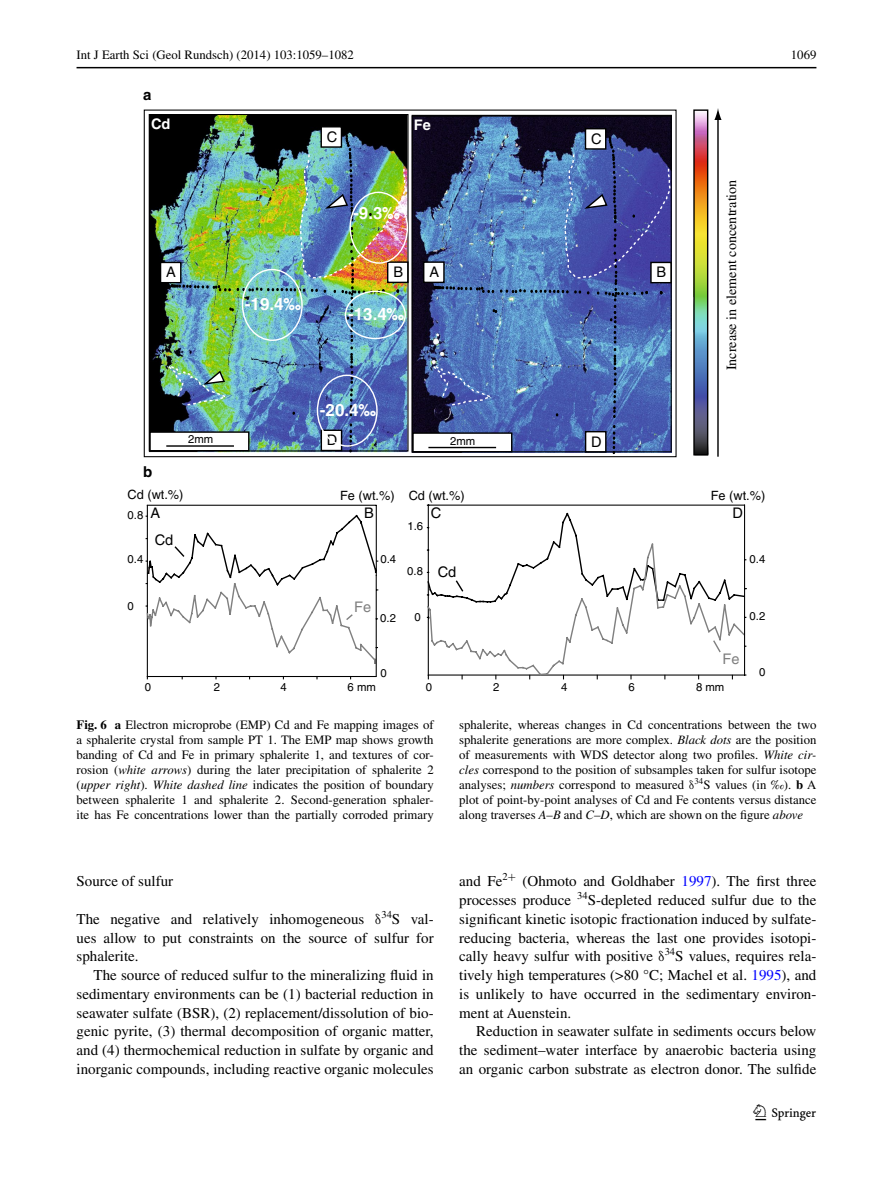
<style>
.page{position:relative;width:893px;height:1187px;background:#fff}
.page>*{position:absolute;margin:0;border:0;box-sizing:border-box;transform-origin:0 0}
.t1{font:22.5px "Springnew";color:#000}
.t2{font:700 16.95px "Helvetica";color:#fff}
.t3{font:15px/18.8px "Times";color:#000;text-align:justify}
.t4{font:700 15px "Helvetica";color:#000}
.t5{font:14.55px "Helvetica";color:#000}
.t6{font:14.55px "Helvetica";color:#808080}
.t7{font:700 14.55px "Helvetica";color:#fff}
.t8{font:14.25px "Times";color:#000}
.t9{font:12.75px/15px "Times";color:#000;text-align:justify}
.t10{font:12.75px "Helvetica";color:#000}
.t11{font:11.4px "Helvetica";color:#000}
.s1{font-weight:700}
.s2{font-style:italic}
.s3{font-family:"MTGU"}
.s4{color:#00f}
</style>
<div class="page">
<hr style="left:77px;top:67px;width:739px;height:1px;background:#000">
<hr style="left:429px;top:504px;width:315px;height:1px;background:#000">
<hr style="left:428px;top:505px;width:1px;height:170px;background:#000">
<svg style="left:426px;top:603px;width:320px;height:73px"></svg>
<hr style="left:744px;top:505px;width:1px;height:170px;background:#000">
<svg style="left:426px;top:512px;width:320px;height:91px"></svg>
<svg style="left:712px;top:638px;width:10px;height:16px"></svg>
<hr style="left:147px;top:505px;width:1px;height:100px;background:#000">
<hr style="left:147px;top:676px;width:229px;height:1px;background:#000">
<hr style="left:147px;top:504px;width:229px;height:1px;background:#000">
<hr style="left:147px;top:606px;width:1px;height:72px;background:#000">
<hr style="left:376px;top:505px;width:1px;height:70px;background:#000">
<hr style="left:376px;top:575px;width:1px;height:101px;background:#000">
<svg style="left:146px;top:513px;width:232px;height:151px"></svg>
<svg style="left:143px;top:109px;width:534px;height:348px"></svg>
<svg style="left:201px;top:116px;width:518px;height:342px"></svg>
<svg style="left:714px;top:108px;width:8px;height:12px"></svg>
<img style="left:165px;top:153px;width:506px;height:254px">
<img style="left:241px;top:191px;width:168px;height:256px">
<svg style="left:695px;top:112px;width:11px;height:341px;background:#9f936f"></svg>
<div style="left:693px;top:109px;width:15px;height:346px;border:1px solid #000"></div>
<p class="t9" style="left:77px;top:48px;width:279px">Int J Earth Sci (Geol Rundsch) (2014) 103:1059–1082</p>
<p class="t9" style="left:791px;top:48px;width:27px">1069</p>
<p class="t4" style="left:143px;top:85px;width:10px">a</p>
<p class="t7" style="left:151px;top:115px;width:21px">Cd</p>
<p class="t5" style="left:327px;top:128px;width:12px">C</p>
<p class="t7" style="left:414px;top:115px;width:19px">Fe</p>
<p class="t5" style="left:591px;top:130px;width:12px">C</p>
<p class="t2" style="left:353px;top:202px;width:48px">-9.3‰</p>
<p class="t5" style="left:166px;top:264px;width:11px">A</p>
<p class="t5" style="left:393px;top:263px;width:11px">B</p>
<p class="t2" style="left:245px;top:294px;width:57px">-19.4‰</p>
<p class="t2" style="left:348px;top:303px;width:57px">-13.4‰</p>
<p class="t5" style="left:429px;top:263px;width:11px">A</p>
<p class="t5" style="left:657px;top:264px;width:11px">B</p>
<p class="t2" style="left:320px;top:400px;width:57px">-20.4‰</p>
<p class="t4" style="left:143px;top:463px;width:11px">b</p>
<p class="t5" style="left:327px;top:431px;width:12px">D</p>
<p class="t11" style="left:188px;top:432px;width:27px">2mm</p>
<p class="t5" style="left:591px;top:433px;width:12px">D</p>
<p class="t11" style="left:450px;top:434px;width:27px">2mm</p>
<p class="t8" style="left:723px;top:370px;width:192px;rotate:-90deg">Increase in element concentration</p>
<p class="t10" style="left:128px;top:487px;width:57px">Cd (wt.%)</p>
<p class="t5" style="left:150px;top:504px;width:11px">A</p>
<p class="t5" style="left:364px;top:505px;width:11px">B</p>
<p class="t10" style="left:340px;top:487px;width:126px">Fe (wt.%) Cd (wt.%)</p>
<p class="t10" style="left:711px;top:487px;width:56px">Fe (wt.%)</p>
<p class="t5" style="left:431px;top:504px;width:12px">C</p>
<p class="t5" style="left:732px;top:504px;width:12px">D</p>
<p class="t11" style="left:128px;top:508px;width:17px">0.8</p>
<p class="t11" style="left:407px;top:519px;width:17px">1.6</p>
<p class="t5" style="left:155px;top:531px;width:20px">Cd</p>
<p class="t11" style="left:128px;top:552px;width:17px">0.4</p>
<p class="t11" style="left:380px;top:552px;width:17px">0.4</p>
<p class="t11" style="left:750px;top:552px;width:17px">0.4</p>
<p class="t11" style="left:407px;top:564px;width:17px">0.8</p>
<p class="t5" style="left:438px;top:563px;width:20px">Cd</p>
<p class="t11" style="left:128px;top:599px;width:8px">0</p>
<p class="t6" style="left:354px;top:598px;width:19px">Fe</p>
<p class="t11" style="left:380px;top:611px;width:17px">0.2</p>
<p class="t11" style="left:414px;top:610px;width:8px">0</p>
<p class="t11" style="left:750px;top:609px;width:17px">0.2</p>
<p class="t6" style="left:723px;top:650px;width:19px">Fe</p>
<p class="t11" style="left:380px;top:666px;width:8px">0</p>
<p class="t11" style="left:759px;top:665px;width:8px">0</p>
<p class="t11" style="left:145px;top:680px;width:8px">0</p>
<p class="t11" style="left:214px;top:680px;width:8px">2</p>
<p class="t11" style="left:280px;top:680px;width:8px">4</p>
<p class="t11" style="left:348px;top:680px;width:30px">6 mm</p>
<p class="t11" style="left:426px;top:680px;width:8px">0</p>
<p class="t11" style="left:493px;top:680px;width:8px">2</p>
<p class="t11" style="left:561px;top:680px;width:8px">4</p>
<p class="t11" style="left:628px;top:680px;width:8px">6</p>
<p class="t11" style="left:696px;top:680px;width:30px">8 mm</p>
<p class="t9" style="left:77px;top:717px;width:359px"><span class="s1">Fig. 6 a</span> Electron microprobe (EMP) Cd and Fe mapping images of a sphalerite crystal from sample PT 1. The EMP map shows growth banding of Cd and Fe in primary sphalerite 1, and textures of cor&shy;rosion (<span class="s2">white arrows</span>) during the later precipitation of sphalerite 2 (<span class="s2">upper right</span>). <span class="s2">White dashed line</span> indicates the position of boundary between sphalerite 1 and sphalerite 2. Second-generation sphaler&shy;ite has Fe concentrations lower than the partially corroded primary</p>
<p class="t9" style="left:459px;top:717px;width:359px">sphalerite, whereas changes in Cd concentrations between the two sphalerite generations are more complex. <span class="s2">Black dots</span> are the position of measurements with WDS detector along two profiles. <span class="s2">White cir&shy;cles</span> correspond to the position of subsamples taken for sulfur isotope analyses; <span class="s2">numbers</span> correspond to measured <span class="s3">δ</span><sup>34</sup>S values (in ‰). <span class="s1">b</span> A plot of point-by-point analyses of Cd and Fe contents versus distance along traverses <span class="s2">A</span>–<span class="s2">B</span> and <span class="s2">C</span>–<span class="s2">D</span>, which are shown on the figure <span class="s2">above</span></p>
<p class="t3" style="left:77px;top:871px;width:98px">Source of sulfur</p>
<p class="t3" style="left:77px;top:909px;width:359px">The negative and relatively inhomogeneous <span class="s3">δ</span><sup>34</sup>S val&shy;ues allow to put constraints on the source of sulfur for sphalerite.</p>
<p class="t3" style="left:77px;top:965px;width:359px;text-indent:17px">The source of reduced sulfur to the mineralizing fluid in sedimentary environments can be (1) bacterial reduction in seawater sulfate (BSR), (2) replacement/dissolution of bio&shy;genic pyrite, (3) thermal decomposition of organic matter, and (4) thermochemical reduction in sulfate by organic and inorganic compounds, including reactive organic molecules</p>
<p class="t3" style="left:459px;top:871px;width:359px">and Fe<sup>2</sup><sup>+</sup> (Ohmoto and Goldhaber <span class="s4">1997</span>). The first three processes produce <sup>34</sup>S-depleted reduced sulfur due to the significant kinetic isotopic fractionation induced by sulfate&shy;reducing bacteria, whereas the last one provides isotopi&shy;cally heavy sulfur with positive <span class="s3">δ</span><sup>34</sup>S values, requires rela&shy;tively high temperatures (&gt;80 °C; Machel et al. <span class="s4">1995</span>), and is unlikely to have occurred in the sedimentary environ&shy;ment at Auenstein.</p>
<p class="t3" style="left:459px;top:1021px;width:359px;text-indent:17px">Reduction in seawater sulfate in sediments occurs below the sediment–water interface by anaerobic bacteria using an organic carbon substrate as electron donor. The sulfide</p>
<h1 class="t1" style="left:755px;top:1104px;width:62px">1 3</h1>
</div>
